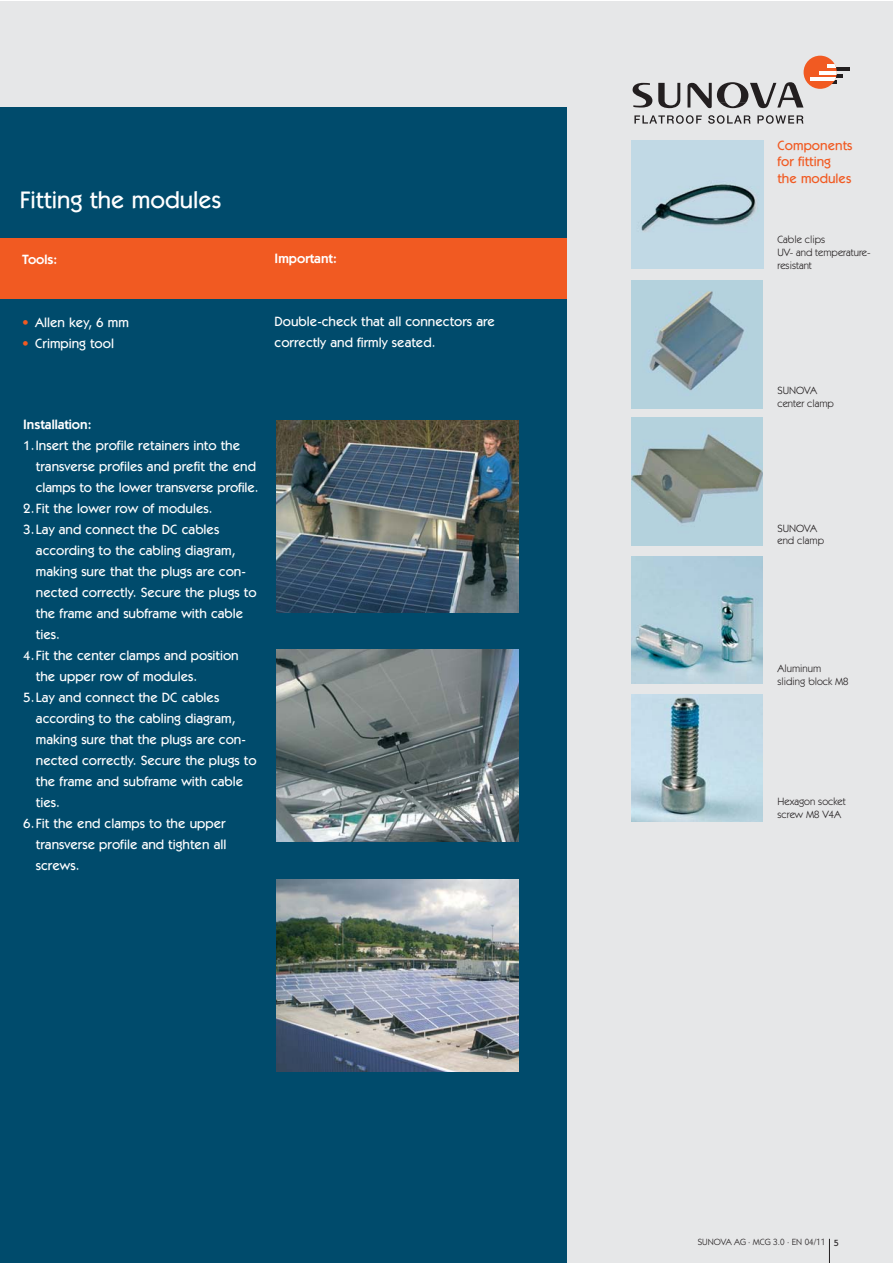
<style>
.page{position:relative;width:893px;height:1263px;background:#fff}
.page>*{position:absolute;margin:0;border:0;box-sizing:border-box;transform-origin:0 0}
.t1{font:500 24px "Itc Kabel";color:#fff}
.t2{font:500 13.5px/21px "Itc Kabel";color:#fff}
.t3{font:500 13.5px/16.2px "Itc Kabel";color:#f15a22}
.t4{font:600 13.5px "Itc Kabel";color:#fff}
.t5{font:10.5px/12.6px "Itc Kabel";color:#231f20}
.t6{font:9px "Itc Kabel";color:#231f20}
.s1{color:#f15a22}
.s2{font-weight:500}
</style>
<div class="page">
<div style="left:0;top:1px;width:892px;height:1262px;background:#e6e7e8"></div>
<div style="left:0;top:108px;width:567px;height:1155px;background:#004b6c"></div>
<hr style="left:829px;top:74px;width:14px;height:3px;background:#231f20">
<hr style="left:823px;top:80px;width:14px;height:3px;background:#231f20">
<hr style="left:836px;top:68px;width:14px;height:3px;background:#231f20">
<div style="left:804px;top:56px;width:33px;height:33px;background:#f15a22;border-radius:50%"></div>
<svg style="left:827px;top:65px;width:10px;height:3px"></svg>
<hr style="left:810px;top:77px;width:27px;height:3px;background:#fff">
<hr style="left:819px;top:71px;width:18px;height:3px;background:#fff">
<svg style="left:633px;top:83px;width:19px;height:25px"></svg>
<svg style="left:658px;top:83px;width:22px;height:25px"></svg>
<svg style="left:687px;top:82px;width:116px;height:26px"></svg>
<svg style="left:634px;top:115px;width:68px;height:9px"></svg>
<svg style="left:708px;top:115px;width:43px;height:9px"></svg>
<svg style="left:757px;top:115px;width:46px;height:9px"></svg>
<div style="left:0;top:238px;width:567px;height:61px;background:#f15a22"></div>
<svg style="left:829px;top:1239px;width:1px;height:24px"></svg>
<img style="left:276px;top:420px;width:243px;height:192px">
<img style="left:276px;top:649px;width:243px;height:192px">
<img style="left:276px;top:879px;width:243px;height:193px">
<img style="left:632px;top:141px;width:131px;height:127px">
<img style="left:631px;top:280px;width:132px;height:128px">
<img style="left:631px;top:418px;width:132px;height:127px">
<img style="left:631px;top:556px;width:132px;height:128px">
<img style="left:631px;top:694px;width:132px;height:128px">
<h1 class="t1" style="left:20px;top:191px;width:203px">Fitting the modules</h1>
<p class="t4" style="left:22px;top:254px;width:36px">Tools:</p>
<p class="t2" style="left:22px;top:313px;width:108px"><span class="s1">•</span> Allen key, 6 mm</p>
<p class="t2" style="left:22px;top:334px;width:93px"><span class="s1">•</span> Crimping tool</p>
<p class="t4" style="left:275px;top:253px;width:64px">Important:</p>
<p class="t2" style="left:275px;top:312px;width:222px">Double-check that all connectors are correctly and firmly seated.</p>
<p class="t4" style="left:23px;top:420px;width:70px">Installation:</p>
<p class="t2" style="left:23px;top:436px;width:219px">1.Insert the profile retainers into the</p>
<p class="t2" style="left:36px;top:457px;width:222px">transverse profiles and prefit the end</p>
<p class="t2" style="left:36px;top:478px;width:224px">clamps to the lower transverse profile.</p>
<p class="t2" style="left:23px;top:499px;width:191px">2.Fit the lower row of modules.</p>
<p class="t2" style="left:23px;top:520px;width:198px">3.Lay and connect the DC cables</p>
<p class="t2" style="left:36px;top:541px;width:201px">according to the cabling diagram,</p>
<p class="t2" style="left:36px;top:562px;width:211px">making sure that the plugs are con-</p>
<p class="t2" style="left:36px;top:583px;width:222px">nected correctly. Secure the plugs to</p>
<p class="t2" style="left:36px;top:604px;width:209px">the frame and subframe with cable</p>
<p class="t2" style="left:36px;top:625px;width:25px">ties.</p>
<p class="t2" style="left:23px;top:646px;width:217px">4.Fit the center clamps and position</p>
<p class="t2" style="left:36px;top:667px;width:163px">the upper row of modules.</p>
<p class="t2" style="left:23px;top:688px;width:198px">5.Lay and connect the DC cables</p>
<p class="t2" style="left:36px;top:709px;width:201px">according to the cabling diagram,</p>
<p class="t2" style="left:36px;top:730px;width:211px">making sure that the plugs are con-</p>
<p class="t2" style="left:36px;top:751px;width:222px">nected correctly. Secure the plugs to</p>
<p class="t2" style="left:36px;top:772px;width:209px">the frame and subframe with cable</p>
<p class="t2" style="left:36px;top:793px;width:25px">ties.</p>
<p class="t2" style="left:23px;top:814px;width:204px">6.Fit the end clamps to the upper</p>
<p class="t2" style="left:36px;top:835px;width:192px">transverse profile and tighten all</p>
<p class="t2" style="left:36px;top:856px;width:45px">screws.</p>
<p class="t3" style="left:777px;top:139px;width:77px">Components for fitting the modules</p>
<p class="t5" style="left:777px;top:234px;width:95px">Cable clips<br>UV- and temperature&shy;resistant</p>
<p class="t5" style="left:777px;top:385px;width:58px">SUNOVA center clamp</p>
<p class="t5" style="left:777px;top:523px;width:48px">SUNOVA end clamp</p>
<p class="t5" style="left:777px;top:663px;width:73px">Aluminum sliding block M8</p>
<p class="t5" style="left:777px;top:796px;width:70px">Hexagon socket screw M8 V4A</p>
<p class="t6" style="left:698px;top:1239px;width:142px">SUNOVA AG · MCG 3.0 · EN 04/11 <span class="s2">5</span></p>
</div>
